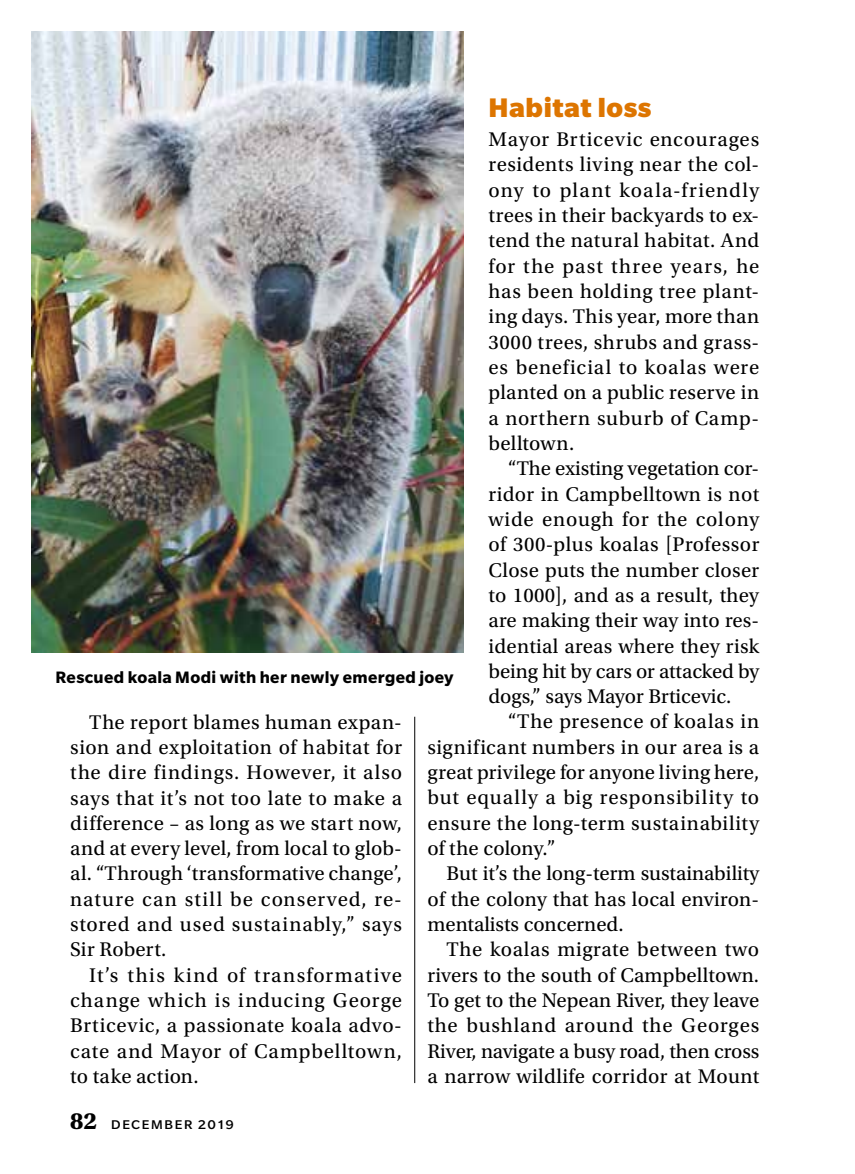
<style>
.page{position:relative;width:855px;height:1174px;background:#fff}
.page>*{position:absolute;margin:0;border:0;box-sizing:border-box;transform-origin:0 0}
.t1{font:900 29.25px "Slate Pro";letter-spacing:.02em;color:#dd7500}
.t2{font:20.7px/25.2px "Utopia Std";letter-spacing:.015em;color:#000;text-align:justify}
.t3{font:18.45px "Slate Pro";letter-spacing:.06em;color:#000}
.t4{font:700 18px "Slate Pro";letter-spacing:.02em;color:#000}
.s1{font-family:"Utopia Std Bold Capt";font-size:24.75px}
</style>
<div class="page">
<hr style="left:414px;top:716px;width:1px;height:367px;background:#000">
<img style="left:32px;top:32px;width:431px;height:620px">
<h1 class="t1" style="left:488px;top:91px;width:164px">Habitat loss</h1>
<p class="t2" style="left:488px;top:127px;width:272px">Mayor Brticevic encourages residents living near the col&shy;ony to plant koala-friendly trees in their backyards to ex&shy;tend the natural habitat. And for the past three years, he has been holding tree plant&shy;ing days. This year, more than 3000 trees, shrubs and grass&shy;es beneficial to koalas were planted on a public reserve in a northern suburb of Camp&shy;belltown.</p>
<p class="t2" style="left:488px;top:456px;width:272px;text-indent:19px">“The existing vegetation cor&shy;ridor in Campbelltown is not wide enough for the colony of 300-plus koalas [Professor Close puts the number closer to 1000], and as a result, they are making their way into res&shy;idential areas where they risk being hit by cars or attacked by dogs,” says Mayor Brticevic.</p>
<p class="t2" style="left:427px;top:709px;width:333px;text-indent:80px">“The presence of koalas in significant numbers in our area is a great privilege for anyone living here, but equally a big responsibility to ensure the long-term sustainability of the colony.”</p>
<p class="t2" style="left:427px;top:861px;width:333px;text-indent:19px">But it’s the long-term sustainability of the colony that has local environ&shy;mentalists concerned.</p>
<p class="t2" style="left:427px;top:937px;width:333px;text-indent:19px">The koalas migrate between two rivers to the south of Campbelltown.<br>To get to the Nepean River, they leave the bushland around the Georges River, navigate a busy road, then cross a narrow wildlife corridor at Mount</p>
<p class="t4" style="left:55px;top:667px;width:400px">Rescued koala Modi with her newly emerged joey</p>
<p class="t2" style="left:70px;top:709px;width:333px;text-indent:19px">The report blames human expan&shy;sion and exploitation of habitat for the dire findings. However, it also says that it’s not too late to make a difference – as long as we start now, and at every level, from local to glob&shy;al. “Through ‘transformative change’, nature can still be conserved, re&shy;stored and used sustainably,” says Sir Robert.</p>
<p class="t2" style="left:70px;top:962px;width:333px;text-indent:19px">It’s this kind of transformative change which is inducing George Brticevic, a passionate koala advo&shy;cate and Mayor of Campbelltown, to take action.</p>
<p class="t3" style="left:70px;top:1113px;width:165px"><span class="s1">82</span> December 2019</p>
</div>
